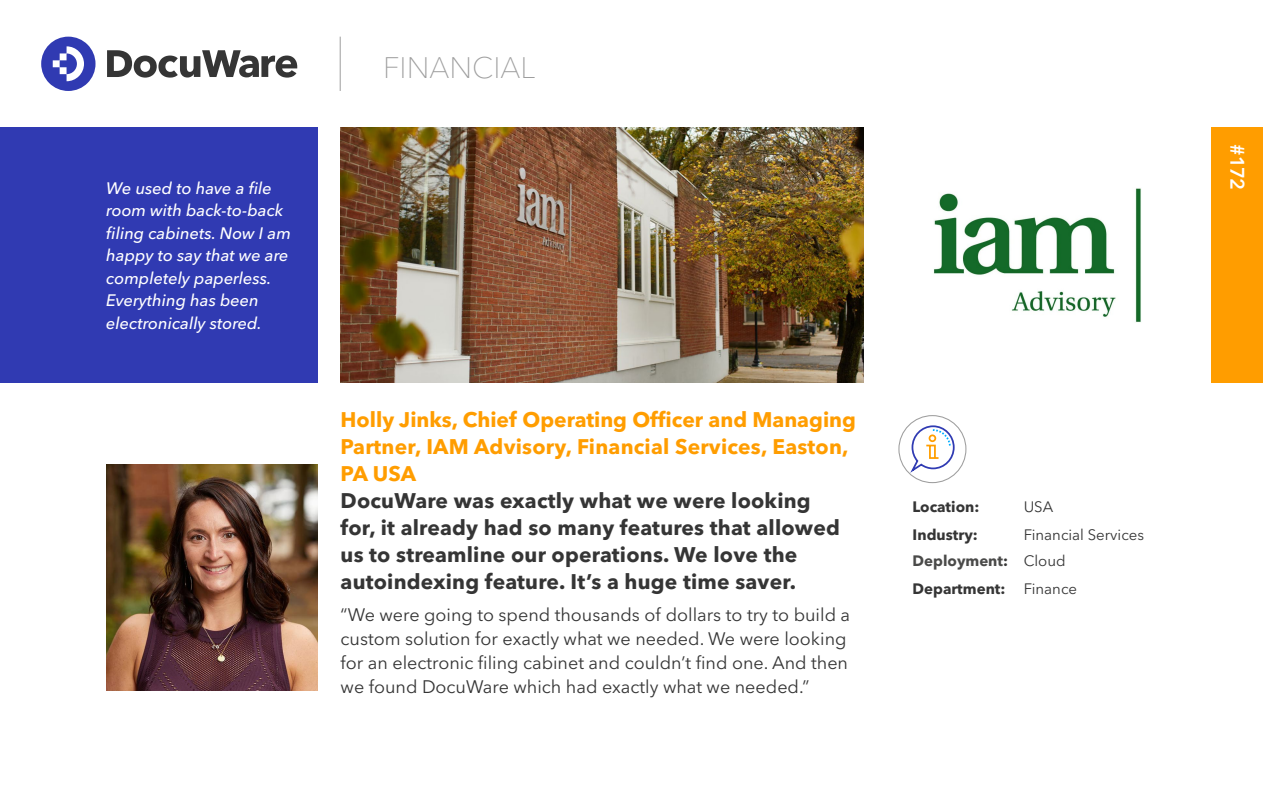
<style>
.page{position:relative;width:1263px;height:787px;background:#fff}
.page>*{position:absolute;margin:0;border:0;box-sizing:border-box;transform-origin:0 0}
.t1{font:100 29.4px "Avenir Next LT Pro";color:#9e9e9e}
.t2{font:700 21px/27px "Avenir Next LT Pro";letter-spacing:.01em;color:#353535}
.t3{font:700 21px/27px "Avenir Next LT Pro";color:#ff9d00}
.t4{font:600 19.5px "Avenir Next LT Pro";color:#fff}
.t5{font:18px/24px "Avenir Next LT Pro";color:#353535}
.t6{font:italic 500 16.5px/22.5px "Avenir Next LT Pro";color:#fff}
.t7{font:700 15px "Avenir Next LT Pro";color:#353535}
.t8{font:15px/26.5px "Avenir Next LT Pro";color:#353535}
.s1{font-weight:700;color:#4a4a49}
.s2{font-weight:700}
.s3{font-weight:400}
</style>
<div class="page">
<svg style="left:41px;top:37px;width:55px;height:54px"></svg>
<svg style="left:107px;top:50px;width:190px;height:28px"></svg>
<hr style="left:340px;top:37px;width:1px;height:54px;background:#9e9e9e">
<div style="left:1212px;top:128px;width:51px;height:255px;background:#ff9d00"></div>
<div style="left:0;top:128px;width:317px;height:255px;background:#303ab2"></div>
<div style="left:898px;top:415px;width:68px;height:68px;border:1px solid #9e9e9e;border-radius:50%"></div>
<svg style="left:908px;top:424px;width:47px;height:51px"></svg>
<img style="left:933px;top:188px;width:208px;height:135px">
<img style="left:106px;top:465px;width:211px;height:225px">
<img style="left:341px;top:128px;width:522px;height:255px">
<p class="t6" style="left:106px;top:176px;width:186px">We used to have a file room with back-to-back filing cabinets. Now I am happy to say that we are completely paperless.<br>Everything has been electronically stored.</p>
<h1 class="t1" style="left:383px;top:50px;width:154px">FINANCIAL</h1>
<p class="t3" style="left:341px;top:406px;width:517px">Holly Jinks, Chief Operating Officer and Managing<br>Partner, IAM Advisory, Financial Services, Easton,<br>PA USA</p>
<p class="t2" style="left:341px;top:487px;width:501px">DocuWare was exactly what we were looking for, it already had so many features that allowed us to streamline our operations. We love the autoindexing feature. It’s a huge time saver.</p>
<p class="t5" style="left:341px;top:603px;width:511px">“We were going to spend thousands of dollars to try to build a custom solution for exactly what we needed. We were looking for an electronic filing cabinet and couldn’t find one. And then we found DocuWare which had exactly what we needed.”</p>
<p class="t7" style="left:913px;top:497px;width:68px">Location:</p>
<p class="t8" style="left:1024px;top:493px;width:31px">USA</p>
<p class="t7" style="left:913px;top:525px;width:67px">Industry:</p>
<p class="t8" style="left:913px;top:521px;width:233px;text-indent:111px">Financial Services<br><span class="s1">Deployment</span><span class="s2">:</span> Cloud</p>
<p class="t7" style="left:913px;top:579px;width:166px">Department: <span class="s3">Finance</span></p>
<p class="t4" style="left:1249px;top:144px;width:47px;rotate:90deg">#172</p>
</div>
